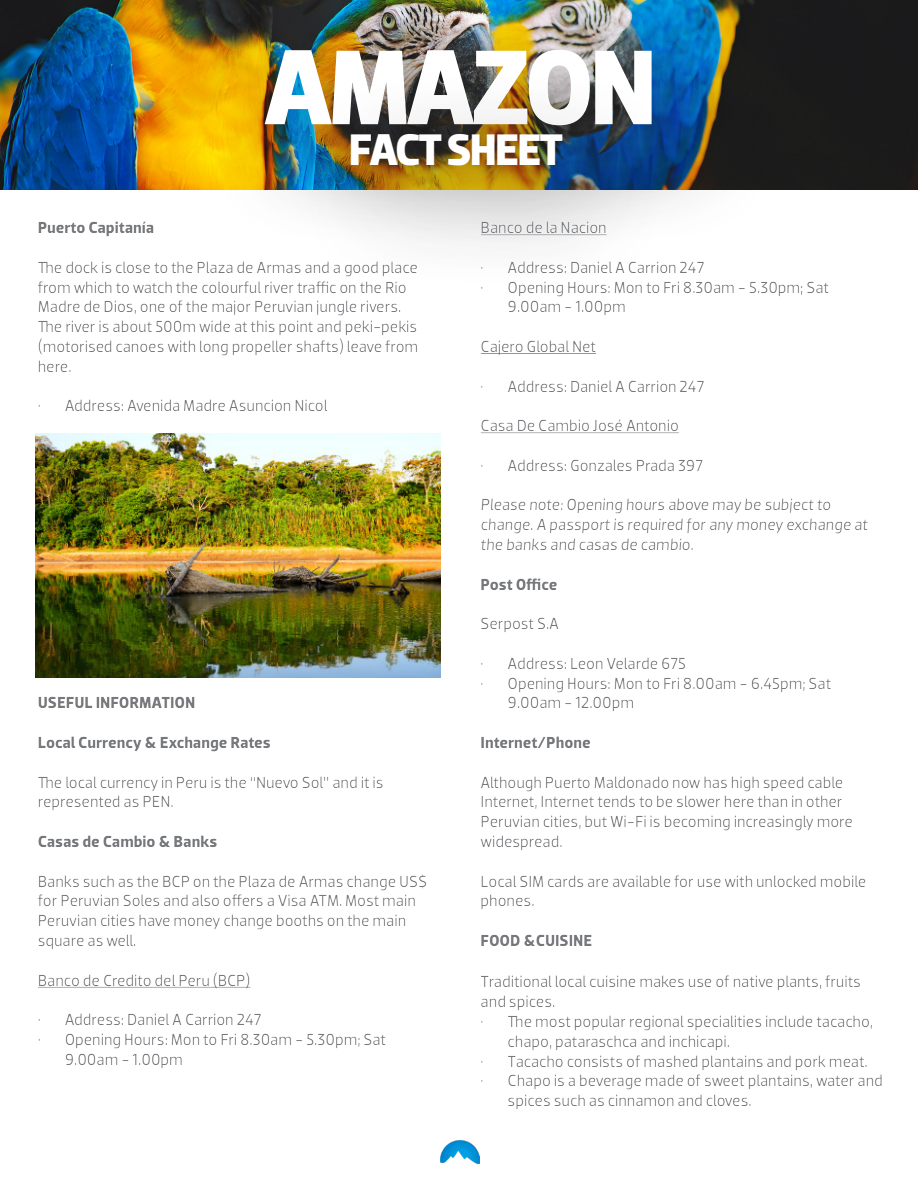
<style>
.page{position:relative;width:918px;height:1188px;background:#fff}
.page>*{position:absolute;margin:0;border:0;box-sizing:border-box;transform-origin:0 0}
.t1{font:700 108px "Dobra";letter-spacing:-.045em;color:#fff}
.t2{font:700 45px "Dobra";letter-spacing:-.04em;color:#fff}
.t3{font:16.5px/19.8px "Dobra";color:#76787b}
.t4{font:700 16.5px "Dobra";color:#76787b}
.t5{font:italic 16.5px/19.8px "Dobra";color:#76787b}
</style>
<div class="page">
<img style="left:441px;top:1140px;width:38px;height:23px">
<img style="left:0;top:0;width:918px;height:190px">
<div style="left:208px;top:0;width:567px;height:249px;background:#231f20;opacity:.75"></div>
<div style="left:292px;top:70px;width:384px;height:219px;background:#231f20;opacity:.75"></div>
<hr style="left:38px;top:987px;width:213px;height:1px;background:#76787b">
<hr style="left:481px;top:234px;width:126px;height:1px;background:#76787b">
<hr style="left:481px;top:353px;width:115px;height:1px;background:#76787b">
<hr style="left:481px;top:432px;width:198px;height:1px;background:#76787b">
<img style="left:36px;top:434px;width:404px;height:243px">
<h1 class="t1" style="left:263px;top:24px;width:395px">AMAZON</h1>
<h2 class="t2" style="left:349px;top:124px;width:216px">FACT SHEET</h2>
<p class="t4" style="left:38px;top:218px;width:118px">Puerto Capitanía</p>
<p class="t3" style="left:38px;top:257px;width:382px">The dock is close to the Plaza de Armas and a good place from which to watch the colourful river traffic on the Rio Madre de Dios, one of the major Peruvian jungle rivers.<br>The river is about 500m wide at this point and peki-pekis (motorised canoes with long propeller shafts) leave from here.</p>
<p class="t3" style="left:38px;top:396px;width:291px">• Address: Avenida Madre Asuncion Nicol</p>
<p class="t4" style="left:38px;top:693px;width:159px">USEFUL INFORMATION</p>
<p class="t4" style="left:38px;top:733px;width:235px">Local Currency &amp; Exchange Rates</p>
<p class="t3" style="left:38px;top:772px;width:347px">The local currency in Peru is the “Nuevo Sol” and it is represented as PEN.</p>
<p class="t4" style="left:38px;top:832px;width:181px">Casas de Cambio &amp; Banks</p>
<p class="t3" style="left:38px;top:871px;width:391px">Banks such as the BCP on the Plaza de Armas change US$ for Peruvian Soles and also offers a Visa ATM. Most main Peruvian cities have money change booths on the main square as well.</p>
<p class="t3" style="left:38px;top:970px;width:214px">Banco de Credito del Peru (BCP)</p>
<p class="t3" style="left:38px;top:1010px;width:225px">• Address: Daniel A Carrion 247</p>
<p class="t3" style="left:65px;top:1030px;width:323px;text-indent:-27px">• Opening Hours: Mon to Fri 8.30am - 5.30pm; Sat<br>9.00am - 1.00pm</p>
<p class="t3" style="left:481px;top:218px;width:128px">Banco de la Nacion</p>
<p class="t3" style="left:481px;top:257px;width:225px">• Address: Daniel A Carrion 247</p>
<p class="t3" style="left:508px;top:277px;width:323px;text-indent:-27px">• Opening Hours: Mon to Fri 8.30am - 5.30pm; Sat<br>9.00am - 1.00pm</p>
<p class="t3" style="left:481px;top:337px;width:117px">Cajero Global Net</p>
<p class="t3" style="left:481px;top:376px;width:225px">• Address: Daniel A Carrion 247</p>
<p class="t3" style="left:481px;top:416px;width:200px">Casa De Cambio José Antonio</p>
<p class="t3" style="left:481px;top:455px;width:224px">• Address: Gonzales Prada 397</p>
<p class="t5" style="left:481px;top:495px;width:389px">Please note: Opening hours above may be subject to change. A passport is required for any money exchange at the banks and casas de cambio.</p>
<p class="t4" style="left:481px;top:574px;width:78px">Post Office</p>
<p class="t3" style="left:481px;top:614px;width:80px">Serpost S.A</p>
<p class="t3" style="left:481px;top:653px;width:207px">• Address: Leon Velarde 675</p>
<p class="t3" style="left:508px;top:673px;width:325px;text-indent:-27px">• Opening Hours: Mon to Fri 8.00am - 6.45pm; Sat<br>9.00am - 12.00pm</p>
<p class="t4" style="left:481px;top:733px;width:112px">Internet/Phone</p>
<p class="t3" style="left:481px;top:772px;width:374px">Although Puerto Maldonado now has high speed cable Internet, Internet tends to be slower here than in other Peruvian cities, but Wi-Fi is becoming increasingly more widespread.</p>
<p class="t3" style="left:481px;top:871px;width:387px">Local SIM cards are available for use with unlocked mobile phones.</p>
<p class="t4" style="left:481px;top:931px;width:113px">FOOD &amp;CUISINE</p>
<p class="t3" style="left:481px;top:972px;width:382px">Traditional local cuisine makes use of native plants, fruits and spices.</p>
<p class="t3" style="left:508px;top:1012px;width:367px;text-indent:-27px">• The most popular regional specialities include tacacho, chapo, pataraschca and inchicapi.</p>
<p class="t3" style="left:481px;top:1051px;width:389px">• Tacacho consists of mashed plantains and pork meat.</p>
<p class="t3" style="left:508px;top:1071px;width:377px;text-indent:-27px">• Chapo is a beverage made of sweet plantains, water and spices such as cinnamon and cloves.</p>
</div>
